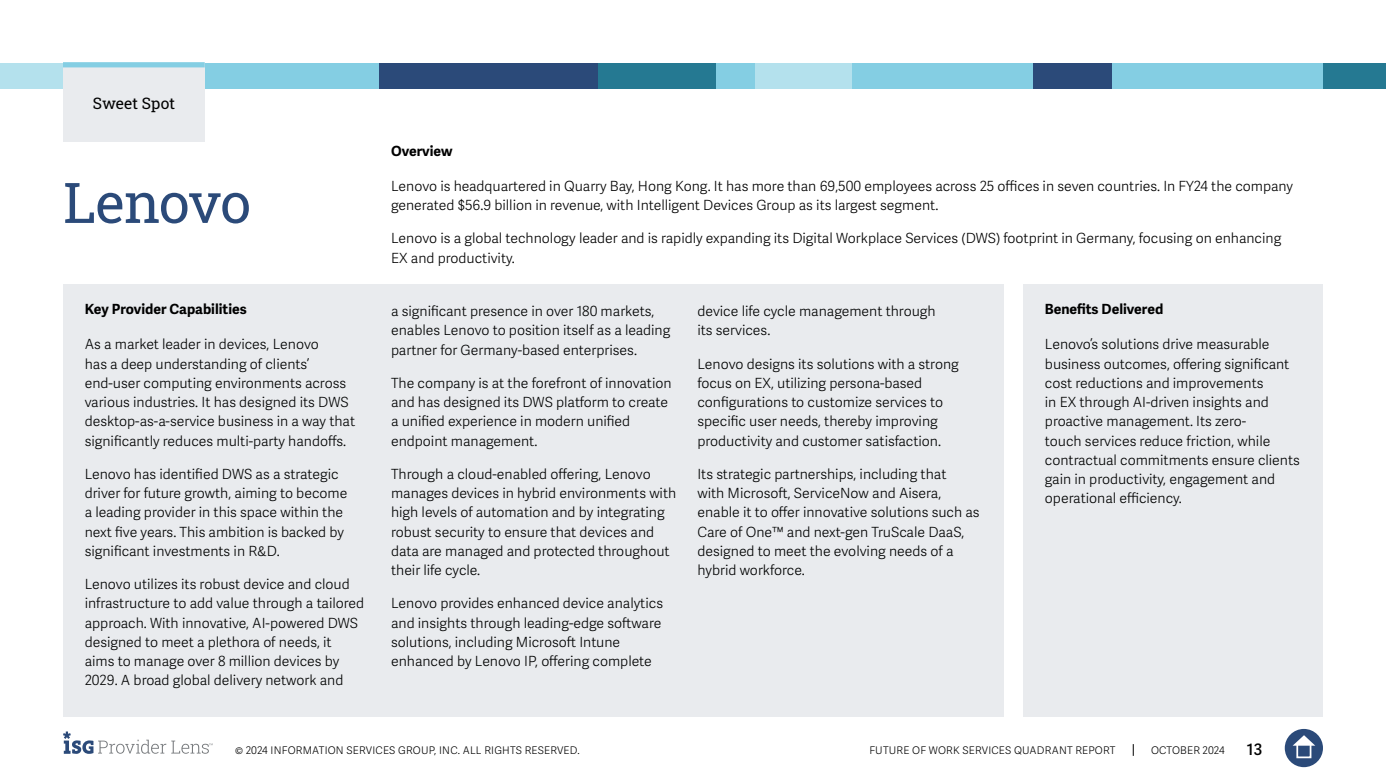
<style>
.page{position:relative;width:1386px;height:780px;background:#fff}
.page>*{position:absolute;margin:0;border:0;box-sizing:border-box;transform-origin:0 0}
.t1{font:56px "Roboto Slab ISG P Regular";letter-spacing:-.02em;color:#2b4a79}
.t2{font:15.75px "Roboto Slab ISG P Regular";color:#000}
.t3{font:600 15.75px "Adelle Sans";color:#000}
.t4{font:300 14px/19.2px "Adelle Sans";color:#000101}
.t5{font:700 14px "Adelle Sans";color:#000}
.t6{font:300 10.5px "Adelle Sans";letter-spacing:.02em;color:#000}
</style>
<div class="page">
<div style="left:1285px;top:729px;width:38px;height:38px;background:#2b4a79;border-radius:50%"></div>
<svg style="left:1293px;top:735px;width:22px;height:10px"></svg>
<div style="left:1296px;top:743px;width:15px;height:15px;border:2px solid #fff"></div>
<svg style="left:63px;top:731px;width:150px;height:23px"></svg>
<svg style="left:1133px;top:744px;width:1px;height:12px"></svg>
<div style="left:1047px;top:63px;width:276px;height:26px;background:#84cee3"></div>
<div style="left:0;top:63px;width:158px;height:26px;background:#b4e1ed"></div>
<div style="left:158px;top:63px;width:233px;height:26px;background:#84cee3"></div>
<div style="left:850px;top:63px;width:184px;height:26px;background:#84cee3"></div>
<div style="left:1323px;top:63px;width:63px;height:26px;background:#257992"></div>
<div style="left:1033px;top:63px;width:79px;height:26px;background:#2b4a79"></div>
<div style="left:754px;top:63px;width:98px;height:26px;background:#b4e1ed"></div>
<div style="left:598px;top:63px;width:157px;height:26px;background:#84cee3"></div>
<div style="left:598px;top:63px;width:118px;height:26px;background:#257992"></div>
<div style="left:379px;top:63px;width:219px;height:26px;background:#2b4a79"></div>
<div style="left:63px;top:63px;width:142px;height:79px;background:#e9ebee"></div>
<div style="left:63px;top:62px;width:142px;height:5px;background:#84cee3"></div>
<div style="left:64px;top:284px;width:940px;height:433px;background:#e9ebee"></div>
<div style="left:1024px;top:284px;width:299px;height:433px;background:#e9ebee"></div>
<p class="t2" style="left:93px;top:92px;width:84px">Sweet Spot</p>
<h1 class="t1" style="left:63px;top:164px;width:189px">Lenovo</h1>
<p class="t5" style="left:85px;top:301px;width:164px">Key Provider Capabilities</p>
<p class="t4" style="left:85px;top:335px;width:272px">As a market leader in devices, Lenovo<br>has a deep understanding of clients’ end-user computing environments across various industries. It has designed its DWS desktop-as-a-service business in a way that significantly reduces multi-party handoffs.</p>
<p class="t4" style="left:85px;top:464px;width:264px">Lenovo has identified DWS as a strategic driver for future growth, aiming to become a leading provider in this space within the next five years. This ambition is backed by significant investments in R&amp;D.</p>
<p class="t4" style="left:85px;top:575px;width:281px">Lenovo utilizes its robust device and cloud infrastructure to add value through a tailored approach. With innovative, AI-powered DWS designed to meet a plethora of needs, it aims to manage over 8 million devices by 2029. A broad global delivery network and</p>
<p class="t5" style="left:391px;top:142px;width:63px">Overview</p>
<p class="t4" style="left:391px;top:177px;width:904px">Lenovo is headquartered in Quarry Bay, Hong Kong. It has more than 69,500 employees across 25 offices in seven countries. In FY24 the company generated $56.9 billion in revenue, with Intelligent Devices Group as its largest segment.</p>
<p class="t4" style="left:391px;top:229px;width:892px">Lenovo is a global technology leader and is rapidly expanding its Digital Workplace Services (DWS) footprint in Germany, focusing on enhancing<br>EX and productivity.</p>
<p class="t4" style="left:391px;top:302px;width:281px">a significant presence in over 180 markets, enables Lenovo to position itself as a leading partner for Germany-based enterprises.</p>
<p class="t4" style="left:391px;top:373px;width:282px">The company is at the forefront of innovation and has designed its DWS platform to create a unified experience in modern unified endpoint management.</p>
<p class="t4" style="left:391px;top:464px;width:287px">Through a cloud-enabled offering, Lenovo manages devices in hybrid environments with high levels of automation and by integrating robust security to ensure that devices and data are managed and protected throughout their life cycle.</p>
<p class="t4" style="left:391px;top:594px;width:274px">Lenovo provides enhanced device analytics and insights through leading-edge software solutions, including Microsoft Intune enhanced by Lenovo IP, offering complete</p>
<p class="t4" style="left:697px;top:302px;width:240px">device life cycle management through its services.</p>
<p class="t4" style="left:697px;top:354px;width:263px">Lenovo designs its solutions with a strong focus on EX, utilizing persona-based configurations to customize services to specific user needs, thereby improving productivity and customer satisfaction.</p>
<p class="t4" style="left:697px;top:464px;width:284px">Its strategic partnerships, including that<br>with Microsoft, ServiceNow and Aisera, enable it to offer innovative solutions such as Care of One™ and next-gen TruScale DaaS, designed to meet the evolving needs of a hybrid workforce.</p>
<p class="t5" style="left:1045px;top:301px;width:120px">Benefits Delivered</p>
<p class="t4" style="left:1045px;top:335px;width:257px">Lenovo’s solutions drive measurable business outcomes, offering significant cost reductions and improvements<br>in EX through AI-driven insights and proactive management. Its zero-<br>touch services reduce friction, while contractual commitments ensure clients gain in productivity, engagement and operational efficiency.</p>
<p class="t6" style="left:235px;top:744px;width:346px">© 2024 INFORMATION SERVICES GROUP, INC. ALL RIGHTS RESERVED.</p>
<p class="t6" style="left:869px;top:744px;width:248px">FUTURE OF WORK SERVICES QUADRANT REPORT</p>
<p class="t6" style="left:1151px;top:744px;width:75px">OCTOBER 2024</p>
<p class="t3" style="left:1247px;top:740px;width:17px">13</p>
</div>
